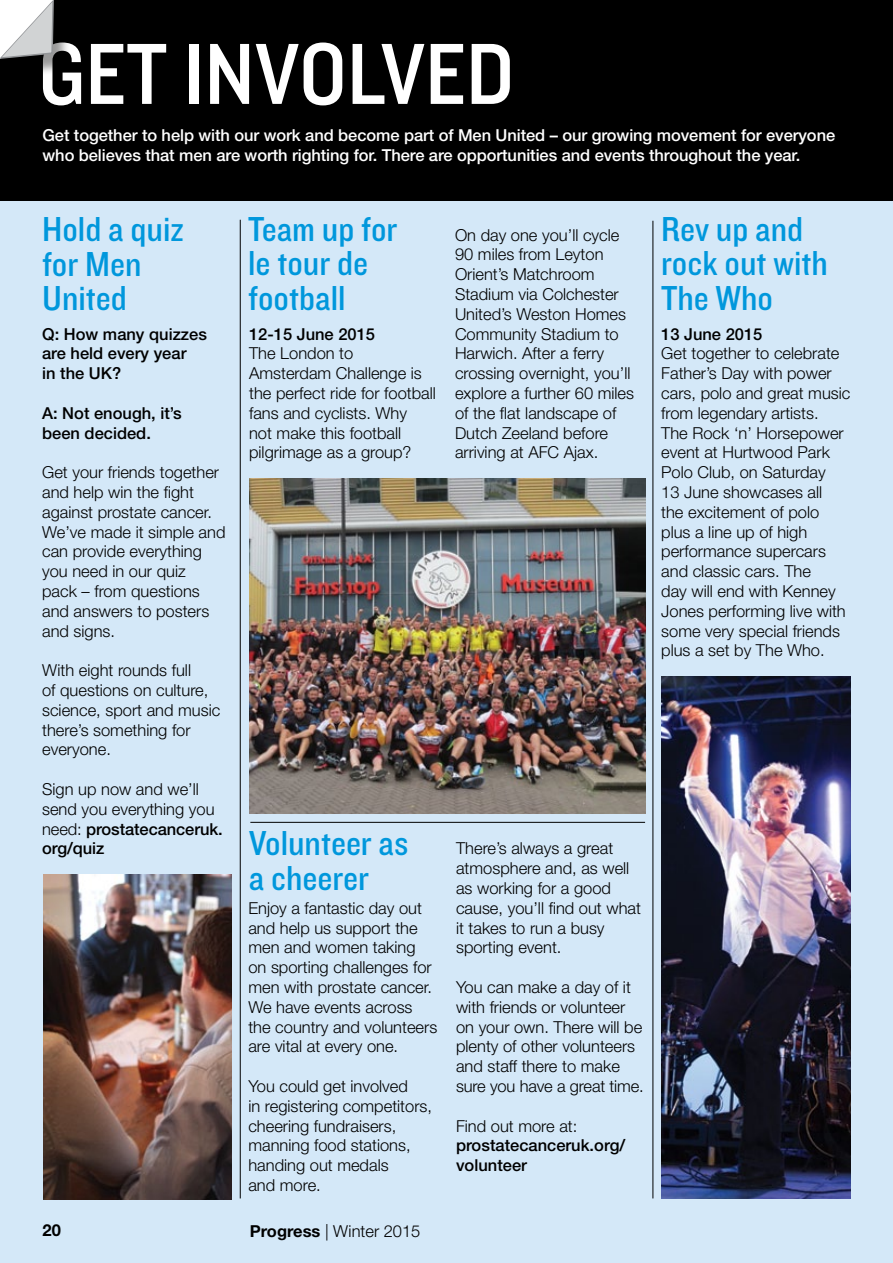
<style>
.page{position:relative;width:893px;height:1263px;background:#d4e8f8}
.page>*{position:absolute;margin:0;border:0;box-sizing:border-box;transform-origin:0 0}
.t1{font:90px "Knockout 30 Junior Welterwt";color:#fff}
.t2{font:36px/34.5px "Knockout 30 Junior Welterwt";color:#0097dc}
.t3{font:300 16.5px/19.8px "Helvetica Neue LT Std";color:#000}
.t4{font:500 16.5px/19.8px "Helvetica Neue LT Std";letter-spacing:-.005em;color:#fff}
.t5{font:500 16.5px/19.8px "Helvetica Neue LT Std";color:#000}
.t6{font:700 16.5px "Helvetica Neue LT Std";color:#000}
.s1{font-weight:500}
.s2{font-weight:700}
</style>
<div class="page">
<hr style="left:240px;top:220px;width:1px;height:978px;background:#000">
<hr style="left:250px;top:822px;width:395px;height:1px;background:#000">
<div style="left:0;top:0;width:893px;height:201px;background:#000"></div>
<svg style="left:0;top:0;width:54px;height:59px;background:#d7d8d8"></svg>
<hr style="left:653px;top:221px;width:1px;height:977px;background:#000">
<img style="left:661px;top:676px;width:189px;height:523px">
<img style="left:250px;top:478px;width:395px;height:336px">
<img style="left:44px;top:874px;width:188px;height:325px">
<hr style="left:892px;top:1140px;width:1px;height:59px;background:#000">
<h1 class="t1" style="left:38px;top:13px;width:478px">GET INVOLVED</h1>
<p class="t4" style="left:43px;top:125px;width:794px">Get together to help with our work and become part of Men United – our growing movement for everyone who believes that men are worth righting for. There are opportunities and events throughout the year.</p>
<h2 class="t2" style="left:42px;top:211px;width:143px">Hold a quiz for Men<br>United</h2>
<h2 class="t2" style="left:248px;top:210px;width:151px">Team up for le tour de football</h2>
<h2 class="t2" style="left:661px;top:210px;width:168px">Rev up and rock out with<br>The Who</h2>
<p class="t3" style="left:455px;top:224px;width:181px">On day one you’ll cycle<br>90 miles from Leyton<br>Orient’s Matchroom<br>Stadium via Colchester<br>United’s Weston Homes<br>Community Stadium to<br>Harwich. After a ferry crossing overnight, you’ll explore a further 60 miles of the flat landscape of<br>Dutch Zeeland before arriving at AFC Ajax.</p>
<p class="t5" style="left:42px;top:324px;width:166px">Q: How many quizzes are held every year<br>in the UK?</p>
<p class="t5" style="left:42px;top:403px;width:141px">A: Not enough, it’s been decided.</p>
<p class="t3" style="left:42px;top:462px;width:185px">Get your friends together and help win the fight against prostate cancer.<br>We’ve made it simple and can provide everything you need in our quiz<br>pack – from questions and answers to posters and signs.</p>
<p class="t3" style="left:42px;top:660px;width:180px">With eight rounds full<br>of questions on culture, science, sport and music there’s something for everyone.</p>
<p class="t3" style="left:42px;top:779px;width:182px">Sign up now and we’ll send you everything you need: <span class="s1">prostatecanceruk. org/quiz</span></p>
<p class="t5" style="left:661px;top:324px;width:103px">13 June 2015</p>
<p class="t3" style="left:661px;top:343px;width:191px">Get together to celebrate<br>Father’s Day with power cars, polo and great music from legendary artists.<br>The Rock ‘n’ Horsepower event at Hurtwood Park<br>Polo Club, on Saturday<br>13 June showcases all<br>the excitement of polo plus a line up of high performance supercars and classic cars. The<br>day will end with Kenney<br>Jones performing live with some very special friends plus a set by The Who.</p>
<p class="t5" style="left:249px;top:324px;width:127px">12-15 June 2015</p>
<p class="t3" style="left:249px;top:343px;width:188px">The London to<br>Amsterdam Challenge is the perfect ride for football fans and cyclists. Why<br>not make this football pilgrimage as a group?</p>
<h2 class="t2" style="left:249px;top:824px;width:161px">Volunteer as a cheerer</h2>
<p class="t3" style="left:456px;top:838px;width:186px">There’s always a great atmosphere and, as well as working for a good cause, you’ll find out what it takes to run a busy sporting event.</p>
<p class="t3" style="left:456px;top:977px;width:189px">You can make a day of it with friends or volunteer on your own. There will be plenty of other volunteers and staff there to make sure you have a great time.</p>
<p class="t3" style="left:456px;top:1115px;width:123px">Find out more at:</p>
<p class="t5" style="left:456px;top:1135px;width:171px">prostatecanceruk.org/ volunteer</p>
<p class="t3" style="left:248px;top:898px;width:190px">Enjoy a fantastic day out and help us support the men and women taking on sporting challenges for men with prostate cancer.<br>We have events across the country and volunteers are vital at every one.</p>
<p class="t3" style="left:248px;top:1076px;width:185px">You could get involved<br>in registering competitors, cheering fundraisers, manning food stations, handing out medals<br>and more.</p>
<p class="t6" style="left:43px;top:1220px;width:20px">20</p>
<p class="t3" style="left:250px;top:1221px;width:172px"><span class="s2">Progress</span> | Winter 2015</p>
</div>
